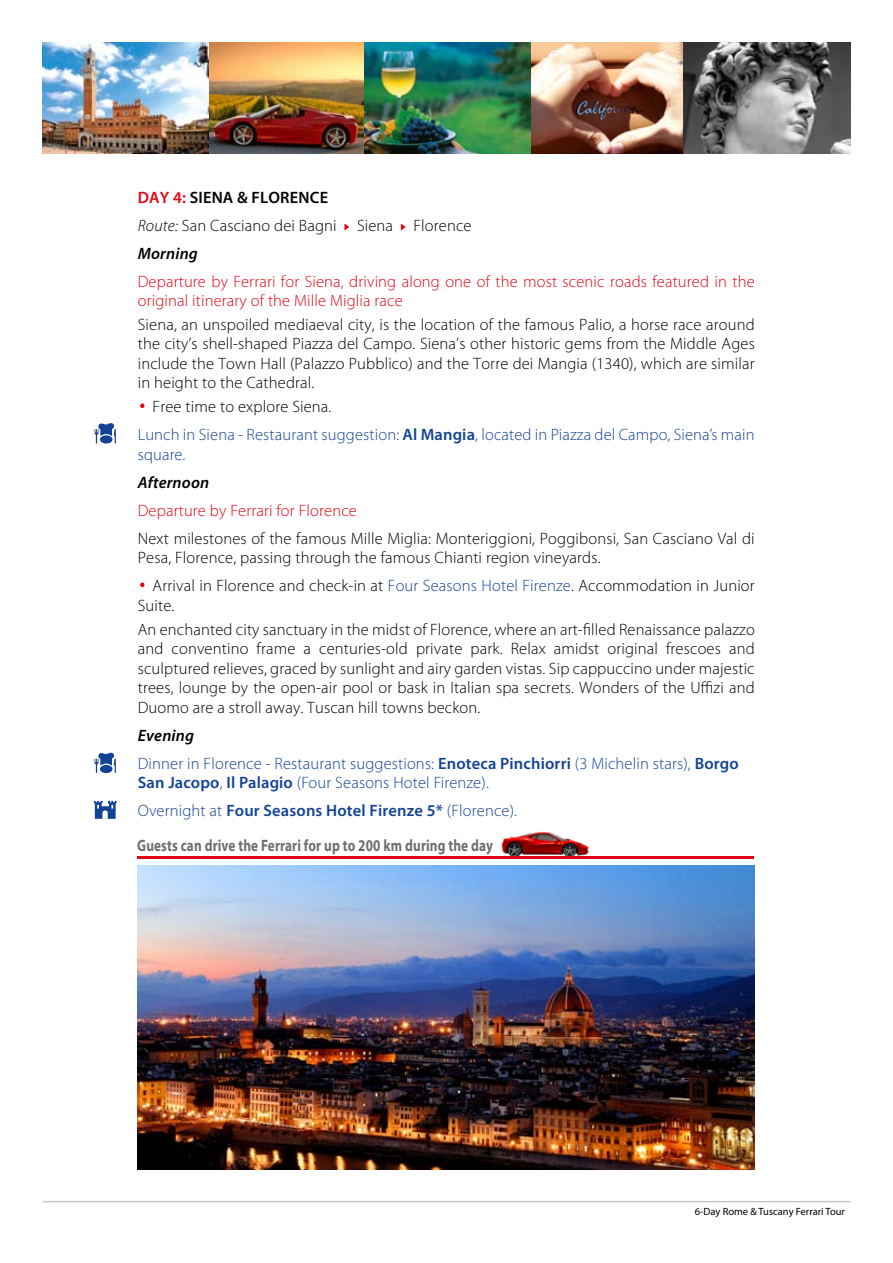
<style>
.page{position:relative;width:893px;height:1263px;background:#fff}
.page>*{position:absolute;margin:0;border:0;box-sizing:border-box;transform-origin:0 0}
.t1{font:300 52.5px "Myriad Pro";color:#e30613}
.t2{font:300 16.5px/19.5px "Myriad Pro";letter-spacing:.01em;color:#000}
.t3{font:300 16.5px/28px "Myriad Pro";letter-spacing:.01em;color:#134395}
.t4{font:300 16.5px/19.5px "Myriad Pro";letter-spacing:.01em;color:#e30613}
.t5{font:700 16.5px "Myriad Pro";letter-spacing:.01em;color:#706f6f;scale:.8 1}
.t6{font:italic 600 16.5px "Myriad Pro";letter-spacing:.01em;color:#000}
.t7{font:10.5px "Myriad Pro";color:#000}
.s1{font-weight:600;color:#e30613}
.s2{font-weight:600}
.s3{font-style:italic}
.s4{font-weight:600;font-style:italic}
.s5{color:#000}
.s6{color:#134395}
.s7{font-weight:600;font-style:italic;color:#000}
</style>
<div class="page">
<hr style="left:43px;top:1201px;width:807px;height:1px;background:#c6c6c6">
<svg style="left:344px;top:224px;width:5px;height:7px"></svg>
<svg style="left:401px;top:224px;width:5px;height:7px"></svg>
<img style="left:138px;top:865px;width:617px;height:304px">
<svg style="left:95px;top:753px;width:21px;height:20px"></svg>
<svg style="left:95px;top:423px;width:21px;height:20px"></svg>
<svg style="left:94px;top:801px;width:23px;height:18px"></svg>
<img style="left:499px;top:831px;width:91px;height:26px">
<hr style="left:137px;top:857px;width:617px;height:2px;background:#e30613">
<img style="left:208px;top:43px;width:157px;height:110px">
<img style="left:530px;top:43px;width:153px;height:110px">
<img style="left:43px;top:43px;width:165px;height:110px">
<img style="left:365px;top:43px;width:165px;height:110px">
<img style="left:683px;top:43px;width:167px;height:110px">
<p class="t2" style="left:138px;top:183px;width:335px;line-height:28px"><span class="s1">DAY 4:</span> <span class="s2">SIENA &amp; FLORENCE<br></span><span class="s3">Route:</span> San Casciano dei Bagni Siena Florence<br><span class="s4">Morning</span></p>
<p class="t4" style="left:138px;top:272px;width:618px">Departure by Ferrari for Siena, driving along one of the most scenic roads featured in the original itinerary of the Mille Miglia race</p>
<p class="t2" style="left:138px;top:315px;width:619px;text-align:justify">Siena, an unspoiled mediaeval city, is the location of the famous Palio, a horse race around the city’s shell-shaped Piazza del Campo. Siena’s other historic gems from the Middle Ages include the Town Hall (Palazzo Pubblico) and the Torre dei Mangia (1340), which are similar in height to the Cathedral.</p>
<h1 class="t1" style="left:138px;top:373px;width:11px">·</h1>
<p class="t3" style="left:138px;top:393px;width:618px;text-indent:15px"><span class="s5">Free time to explore Siena.<br></span>Lunch in Siena - Restaurant suggestion: <span class="s2">Al Mangia</span>, located in Piazza del Campo, Siena’s main</p>
<p class="t3" style="left:138px;top:440px;width:49px">square.</p>
<p class="t6" style="left:138px;top:473px;width:73px">Afternoon</p>
<p class="t4" style="left:138px;top:501px;width:221px">Departure by Ferrari for Florence</p>
<p class="t2" style="left:138px;top:529px;width:618px">Next milestones of the famous Mille Miglia: Monteriggioni, Poggibonsi, San Casciano Val di<br>Pesa, Florence, passing through the famous Chianti region vineyards.</p>
<h1 class="t1" style="left:138px;top:552px;width:11px">·</h1>
<p class="t2" style="left:138px;top:576px;width:618px;text-indent:15px">Arrival in Florence and check-in at <span class="s6">Four Seasons Hotel Firenze</span>. Accommodation in Junior<br>Suite.</p>
<p class="t2" style="left:138px;top:619px;width:618px;text-align:justify">An enchanted city sanctuary in the midst of Florence, where an art-filled Renaissance palazzo and conventino frame a centuries-old private park. Relax amidst original frescoes and sculptured relieves, graced by sunlight and airy garden vistas. Sip cappuccino under majestic trees, lounge by the open-air pool or bask in Italian spa secrets. Wonders of the Uffizi and Duomo are a stroll away. Tuscan hill towns beckon.</p>
<p class="t3" style="left:138px;top:721px;width:602px"><span class="s7">Evening<br></span>Dinner in Florence - Restaurant suggestions: <span class="s2">Enoteca Pinchiorri</span> (3 Michelin stars), <span class="s2">Borgo</span></p>
<p class="t3" style="left:138px;top:769px;width:381px"><span class="s2">San Jacopo</span>, <span class="s2">Il Palagio</span> (Four Seasons Hotel Firenze).<br>Overnight at <span class="s2">Four Seasons Hotel Firenze 5*</span> (Florence).</p>
<p class="t5" style="left:137px;top:836px;width:446px">Guests can drive the Ferrari for up to 200 km during the day</p>
<p class="t7" style="left:695px;top:1205px;width:152px">6-Day Rome &amp; Tuscany Ferrari Tour</p>
</div>
